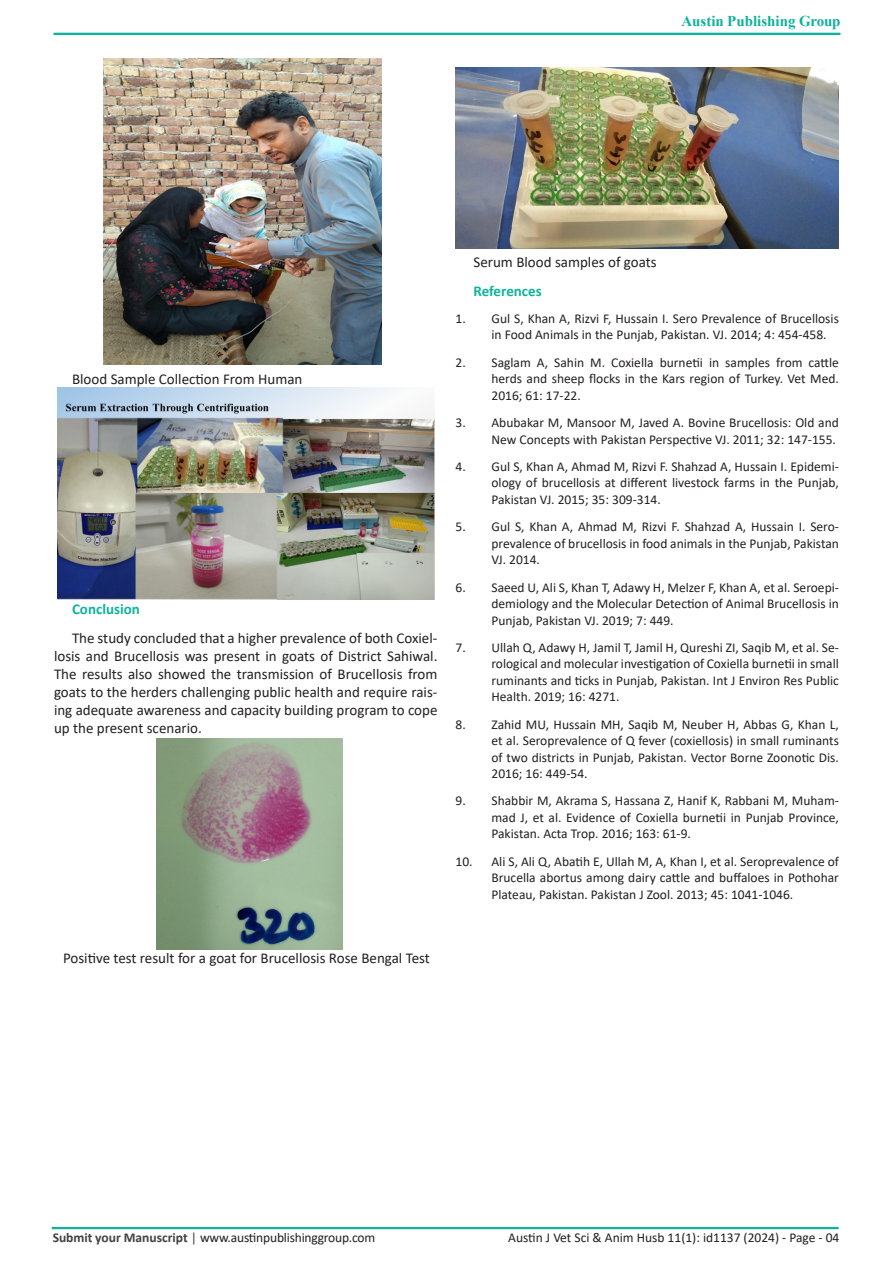
<style>
.page{position:relative;width:893px;height:1263px;background:#fff}
.page>*{position:absolute;margin:0;border:0;box-sizing:border-box;transform-origin:0 0}
.t1{font:15px/18px "Calibri";color:#231f20;text-align:justify}
.t2{font:700 15px "Times New Roman";color:#0eb29a}
.t3{font:700 15px "Calibri";color:#0eb39b}
.t4{font:13.5px/16.5px "Calibri";color:#231f20;text-align:justify}
.s1{color:#0eb39b}
.s2{font-weight:700;color:#414042}
.s3{color:#414042}
</style>
<div class="page">
<div style="left:53px;top:33px;width:787px;height:2px;border:2px solid #0eb39b"></div>
<div style="left:52px;top:1227px;width:787px;height:2px;border:2px solid #0eb39b"></div>
<img style="left:103px;top:59px;width:278px;height:305px">
<img style="left:58px;top:388px;width:377px;height:212px">
<img style="left:156px;top:739px;width:186px;height:210px">
<img style="left:456px;top:68px;width:383px;height:180px">
<p class="t2" style="left:681px;top:10px;width:161px"><span class="s1">A</span>ustin Publishing Group</p>
<p class="t1" style="left:72px;top:369px;width:232px">Blood Sample Collection From Human</p>
<p class="t3" style="left:72px;top:598px;width:69px">Conclusion</p>
<p class="t1" style="left:54px;top:628px;width:385px;text-indent:18px">The study concluded that a higher prevalence of both Coxiel&shy;losis and Brucellosis was present in goats of District Sahiwal.<br>The results also showed the transmission of Brucellosis from goats to the herders challenging public health and require rais&shy;ing adequate awareness and capacity building program to cope up the present scenario.</p>
<p class="t1" style="left:473px;top:252px;width:185px">Serum Blood samples of goats</p>
<p class="t3" style="left:473px;top:280px;width:70px">References</p>
<p class="t4" style="left:491px;top:310px;width:349px;text-indent:-36px">1. Gul S, Khan A, Rizvi F, Hussain I. Sero Prevalence of Brucellosis in Food Animals in the Punjab, Pakistan. VJ. 2014; 4: 454-458.</p>
<p class="t4" style="left:491px;top:354px;width:349px;text-indent:-36px">2. Saglam A, Sahin M. Coxiella burnetii in samples from cattle herds and sheep flocks in the Kars region of Turkey. Vet Med.<br>2016; 61: 17-22.</p>
<p class="t4" style="left:455px;top:414px;width:385px;text-align:right">3. Abubakar M, Mansoor M, Javed A. Bovine Brucellosis: Old and<br>New Concepts with Pakistan Perspective VJ. 2011; 32: 147-155.</p>
<p class="t4" style="left:491px;top:458px;width:349px;text-indent:-36px">4. Gul S, Khan A, Ahmad M, Rizvi F. Shahzad A, Hussain I. Epidemi&shy;ology of brucellosis at different livestock farms in the Punjab, Pakistan VJ. 2015; 35: 309-314.</p>
<p class="t4" style="left:491px;top:518px;width:349px;text-indent:-36px">5. Gul S, Khan A, Ahmad M, Rizvi F. Shahzad A, Hussain I. Sero&shy;prevalence of brucellosis in food animals in the Punjab, Pakistan VJ. 2014.</p>
<p class="t4" style="left:491px;top:578px;width:349px;text-indent:-36px">6. Saeed U, Ali S, Khan T, Adawy H, Melzer F, Khan A, et al. Seroepi&shy;demiology and the Molecular Detection of Animal Brucellosis in Punjab, Pakistan VJ. 2019; 7: 449.</p>
<p class="t4" style="left:491px;top:639px;width:349px;text-indent:-36px">7. Ullah Q, Adawy H, Jamil T, Jamil H, Qureshi ZI, Saqib M, et al. Se&shy;rological and molecular investigation of Coxiella burnetii in small ruminants and ticks in Punjab, Pakistan. Int J Environ Res Public Health. 2019; 16: 4271.</p>
<p class="t4" style="left:491px;top:715px;width:349px;text-indent:-36px">8. Zahid MU, Hussain MH, Saqib M, Neuber H, Abbas G, Khan L, et al. Seroprevalence of Q fever (coxiellosis) in small ruminants of two districts in Punjab, Pakistan. Vector Borne Zoonotic Dis.<br>2016; 16: 449-54.</p>
<p class="t4" style="left:491px;top:792px;width:349px;text-indent:-36px">9. Shabbir M, Akrama S, Hassana Z, Hanif K, Rabbani M, Muham&shy;mad J, et al. Evidence of Coxiella burnetii in Punjab Province, Pakistan. Acta Trop. 2016; 163: 61-9.</p>
<p class="t4" style="left:491px;top:853px;width:349px;text-indent:-36px">10. Ali S, Ali Q, Abatih E, Ullah M, A, Khan I, et al. Seroprevalence of Brucella abortus among dairy cattle and buffaloes in Pothohar Plateau, Pakistan. Pakistan J Zool. 2013; 45: 1041-1046.</p>
<p class="t1" style="left:63px;top:949px;width:368px">Positive test result for a goat for Brucellosis Rose Bengal Test</p>
<p class="t4" style="left:53px;top:1228px;width:324px"><span class="s2">Submit your Manuscript</span> <span class="s3">|</span> www.austinpublishinggroup.com</p>
<p class="t4" style="left:508px;top:1229px;width:333px">Austin J Vet Sci &amp; Anim Husb 11(1): id1137 (2024) - Page - 04</p>
</div>
